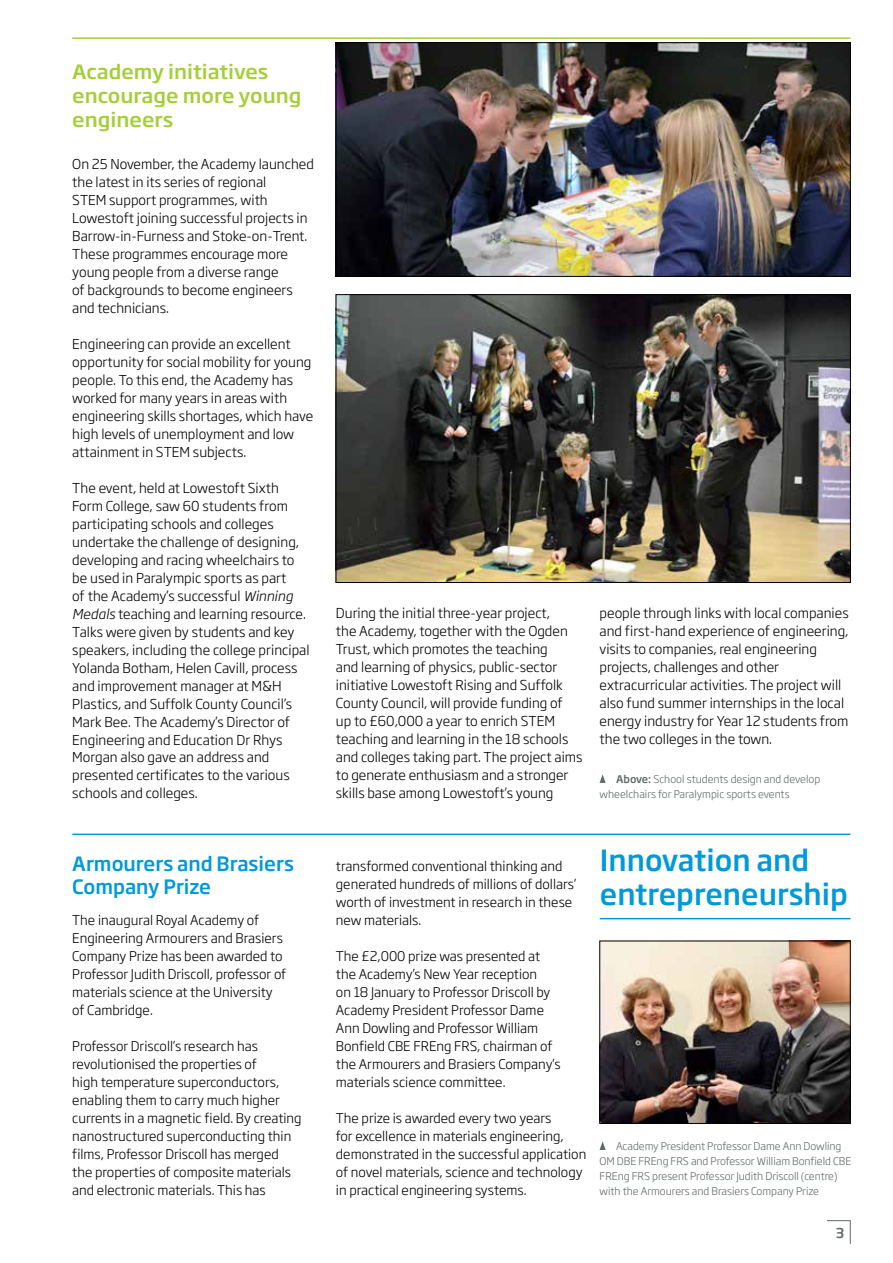
<style>
.page{position:relative;width:893px;height:1263px;background:#fff}
.page>*{position:absolute;margin:0;border:0;box-sizing:border-box;transform-origin:0 0}
.t1{font:500 28.8px/34.5px "Soho Gothic Pro";color:#0099da}
.t2{font:500 19.5px/24px "Soho Gothic Pro";color:#a6ce39;scale:1.06 1}
.t3{font:500 19.5px/23.4px "Soho Gothic Pro";color:#0099da}
.t4{font:300 13.5px/18px "Soho Gothic Pro";color:#000}
.t5{font:500 13.5px "Soho Gothic Pro";color:#616966}
.t6{font:300 13.2px/18px "Soho Gothic Pro";color:#000}
.t7{font:300 10.5px/15px "Soho Gothic Pro";letter-spacing:-.005em;color:#616966}
.s1{font-style:italic}
.s2{font-weight:500}
</style>
<div class="page">
<svg style="left:827px;top:1220px;width:24px;height:24px"></svg>
<hr style="left:72px;top:37px;width:778px;height:2px;background:#a6ce39">
<svg style="left:600px;top:774px;width:6px;height:9px"></svg>
<img style="left:338px;top:45px;width:510px;height:230px">
<div style="left:336px;top:43px;width:514px;height:234px;border:1px solid #000"></div>
<img style="left:338px;top:297px;width:510px;height:284px">
<div style="left:336px;top:295px;width:514px;height:288px;border:1px solid #000"></div>
<hr style="left:72px;top:833px;width:778px;height:2px;background:#0099da">
<hr style="left:600px;top:918px;width:250px;height:1px;background:#0099da">
<svg style="left:600px;top:1141px;width:6px;height:9px"></svg>
<img style="left:602px;top:943px;width:246px;height:179px">
<div style="left:600px;top:941px;width:250px;height:183px;border:1px solid #000"></div>
<h2 class="t2" style="left:72px;top:58px;width:218px">Academy initiatives encourage more young engineers</h2>
<p class="t4" style="left:72px;top:154px;width:243px">On 25 November, the Academy launched the latest in its series of regional<br>STEM support programmes, with Lowestoft joining successful projects in Barrow‑in-Furness and Stoke‑on‑Trent.<br>These programmes encourage more young people from a diverse range<br>of backgrounds to become engineers and technicians.</p>
<p class="t4" style="left:72px;top:334px;width:242px">Engineering can provide an excellent opportunity for social mobility for young people. To this end, the Academy has worked for many years in areas with engineering skills shortages, which have high levels of unemployment and low attainment in STEM subjects.</p>
<p class="t4" style="left:72px;top:478px;width:239px">The event, held at Lowestoft Sixth Form College, saw 60 students from participating schools and colleges undertake the challenge of designing, developing and racing wheelchairs to be used in Paralympic sports as part<br>of the Academy’s successful <span class="s1">Winning Medals</span> teaching and learning resource.<br>Talks were given by students and key speakers, including the college principal Yolanda Botham, Helen Cavill, process and improvement manager at M&amp;H Plastics, and Suffolk County Council’s Mark Bee. The Academy’s Director of Engineering and Education Dr Rhys Morgan also gave an address and presented certificates to the various schools and colleges.</p>
<h2 class="t3" style="left:72px;top:850px;width:223px">Armourers and Brasiers<br>Company Prize</h2>
<p class="t6" style="left:72px;top:910px;width:216px">The inaugural Royal Academy of<br>Engineering Armourers and Brasiers<br>Company Prize has been awarded to<br>Professor Judith Driscoll, professor of materials science at the University of Cambridge.</p>
<p class="t6" style="left:72px;top:1036px;width:231px">Professor Driscoll’s research has revolutionised the properties of<br>high temperature superconductors, enabling them to carry much higher currents in a magnetic field. By creating nanostructured superconducting thin films, Professor Driscoll has merged the properties of composite materials and electronic materials. This has</p>
<p class="t4" style="left:336px;top:604px;width:248px">During the initial three-year project,<br>the Academy, together with the Ogden Trust, which promotes the teaching<br>and learning of physics, public-sector initiative Lowestoft Rising and Suffolk County Council, will provide funding of<br>up to £60,000 a year to enrich STEM teaching and learning in the 18 schools and colleges taking part. The project aims to generate enthusiasm and a stronger skills base among Lowestoft’s young</p>
<p class="t4" style="left:600px;top:604px;width:251px">people through links with local companies and first-hand experience of engineering, visits to companies, real engineering projects, challenges and other extracurricular activities. The project will also fund summer internships in the local energy industry for Year 12 students from the two colleges in the town.</p>
<p class="t7" style="left:600px;top:771px;width:222px;text-indent:17px"><span class="s2">Above:</span> School students design and develop wheelchairs for Paralympic sports events</p>
<p class="t6" style="left:336px;top:856px;width:242px">transformed conventional thinking and generated hundreds of millions of dollars’ worth of investment in research in these new materials.</p>
<p class="t6" style="left:336px;top:946px;width:226px">The £2,000 prize was presented at the Academy’s New Year reception<br>on 18 January to Professor Driscoll by Academy President Professor Dame Ann Dowling and Professor William Bonfield CBE FREng FRS, chairman of the Armourers and Brasiers Company’s materials science committee.</p>
<p class="t6" style="left:336px;top:1108px;width:252px">The prize is awarded every two years<br>for excellence in materials engineering, demonstrated in the successful application of novel materials, science and technology in practical engineering systems.</p>
<h1 class="t1" style="left:600px;top:841px;width:250px">Innovation and entrepreneurship</h1>
<p class="t7" style="left:600px;top:1138px;width:253px;text-indent:16px">Academy President Professor Dame Ann Dowling OM DBE FREng FRS and Professor William Bonfield CBE FREng FRS present Professor Judith Driscoll (centre) with the Armourers and Brasiers Company Prize</p>
<p class="t5" style="left:836px;top:1222px;width:10px">3</p>
</div>
